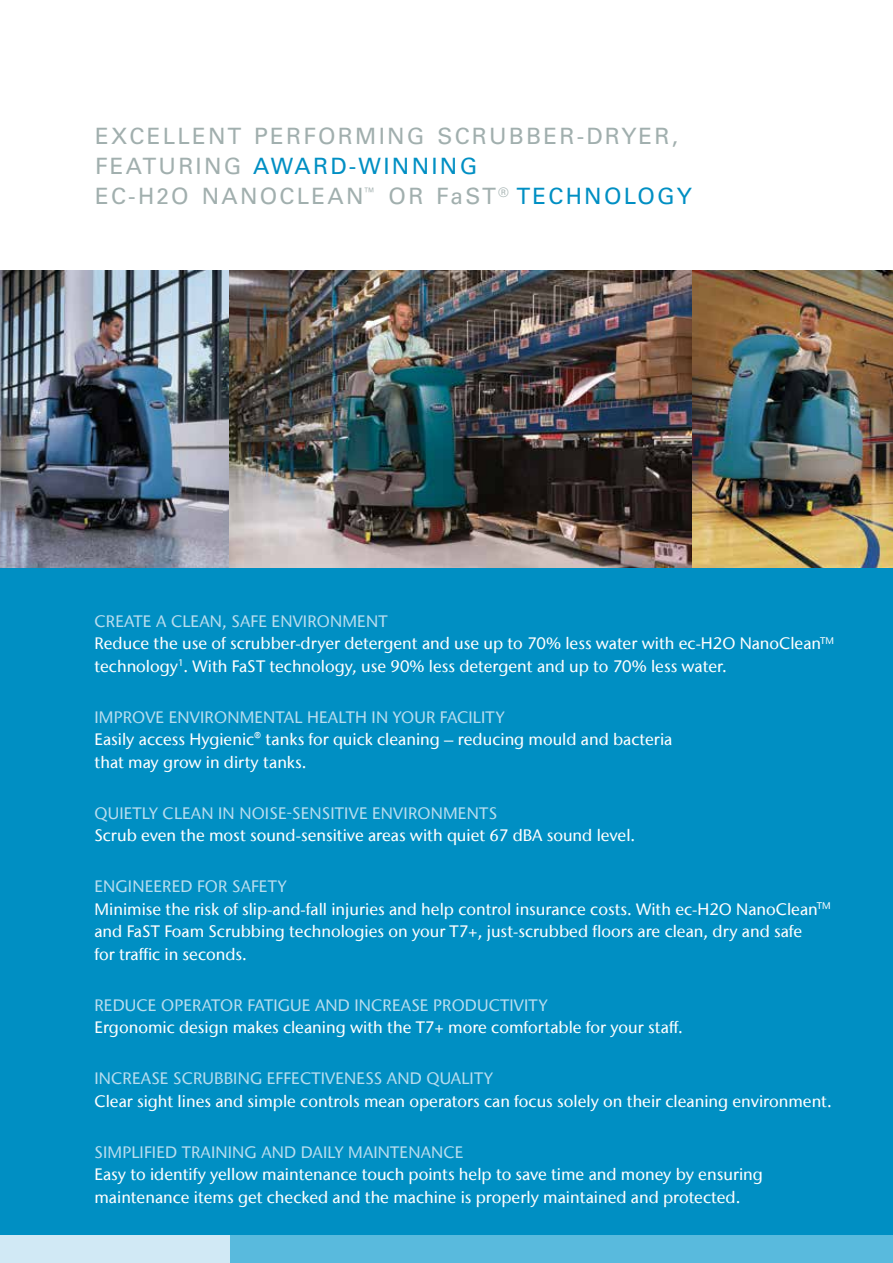
<style>
.page{position:relative;width:893px;height:1263px;background:#fff}
.page>*{position:absolute;margin:0;border:0;box-sizing:border-box;transform-origin:0 0}
.t1{font:22.5px/30px "Univers LT Std";letter-spacing:.1em;color:#a1afae}
.t2{font:500 16.5px/22.5px "Stone Sans IIITC Com";color:#fff}
.t3{font:500 16.5px "Stone Sans IIITC Com";letter-spacing:.01em;color:#b8ddef}
.s1{color:#008fc3}
.s2{color:#b8ddef}
</style>
<div class="page">
<div style="left:0;top:271px;width:893px;height:992px;background:#008fc3"></div>
<div style="left:216px;top:1236px;width:677px;height:27px;background:#59badd"></div>
<div style="left:0;top:1236px;width:230px;height:27px;background:#d1e9f5"></div>
<img style="left:0;top:271px;width:230px;height:297px">
<img style="left:691px;top:271px;width:202px;height:297px">
<img style="left:230px;top:271px;width:461px;height:297px">
<h1 class="t1" style="left:95px;top:122px;width:598px">EXCELLENT PERFORMING SCRUBBER-DRYER,<br>FEATURING <span class="s1">AWARD-WINNING<br></span>EC-H2O NANOCLEAN<sup>™</sup> OR FaST<sup>®</sup> <span class="s1">TECHNOLOGY</span></h1>
<p class="t2" style="left:94px;top:609px;width:741px"><span class="s2">CREATE A CLEAN, SAFE ENVIRONMENT<br></span>Reduce the use of scrubber-dryer detergent and use up to 70% less water with ec-H2O NanoClean<sup>TM </sup>technology<sup>1</sup>. With FaST technology, use 90% less detergent and up to 70% less water.</p>
<p class="t3" style="left:94px;top:707px;width:412px">IMPROVE ENVIRONMENTAL HEALTH IN YOUR FACILITY</p>
<p class="t2" style="left:94px;top:728px;width:579px">Easily access Hygienic® tanks for quick cleaning – reducing mould and bacteria that may grow in dirty tanks.</p>
<p class="t3" style="left:94px;top:803px;width:404px">QUIETLY CLEAN IN NOISE-SENSITIVE ENVIRONMENTS</p>
<p class="t2" style="left:94px;top:824px;width:542px">Scrub even the most sound-sensitive areas with quiet 67 dBA sound level.</p>
<p class="t2" style="left:94px;top:875px;width:738px"><span class="s2">ENGINEERED FOR SAFETY<br></span>Minimise the risk of slip-and-fall injuries and help control insurance costs. With ec-H2O NanoClean<sup>TM </sup>and FaST Foam Scrubbing technologies on your T7+, just-scrubbed floors are clean, dry and safe<br>for traffic in seconds.</p>
<p class="t3" style="left:94px;top:995px;width:455px">REDUCE OPERATOR FATIGUE AND INCREASE PRODUCTIVITY</p>
<p class="t2" style="left:94px;top:1016px;width:590px">Ergonomic design makes cleaning with the T7+ more comfortable for your staff.</p>
<p class="t3" style="left:94px;top:1068px;width:400px">INCREASE SCRUBBING EFFECTIVENESS AND QUALITY</p>
<p class="t2" style="left:94px;top:1090px;width:739px">Clear sight lines and simple controls mean operators can focus solely on their cleaning environment.</p>
<p class="t3" style="left:94px;top:1142px;width:370px">SIMPLIFIED TRAINING AND DAILY MAINTENANCE</p>
<p class="t2" style="left:94px;top:1163px;width:670px">Easy to identify yellow maintenance touch points help to save time and money by ensuring maintenance items get checked and the machine is properly maintained and protected.</p>
</div>
